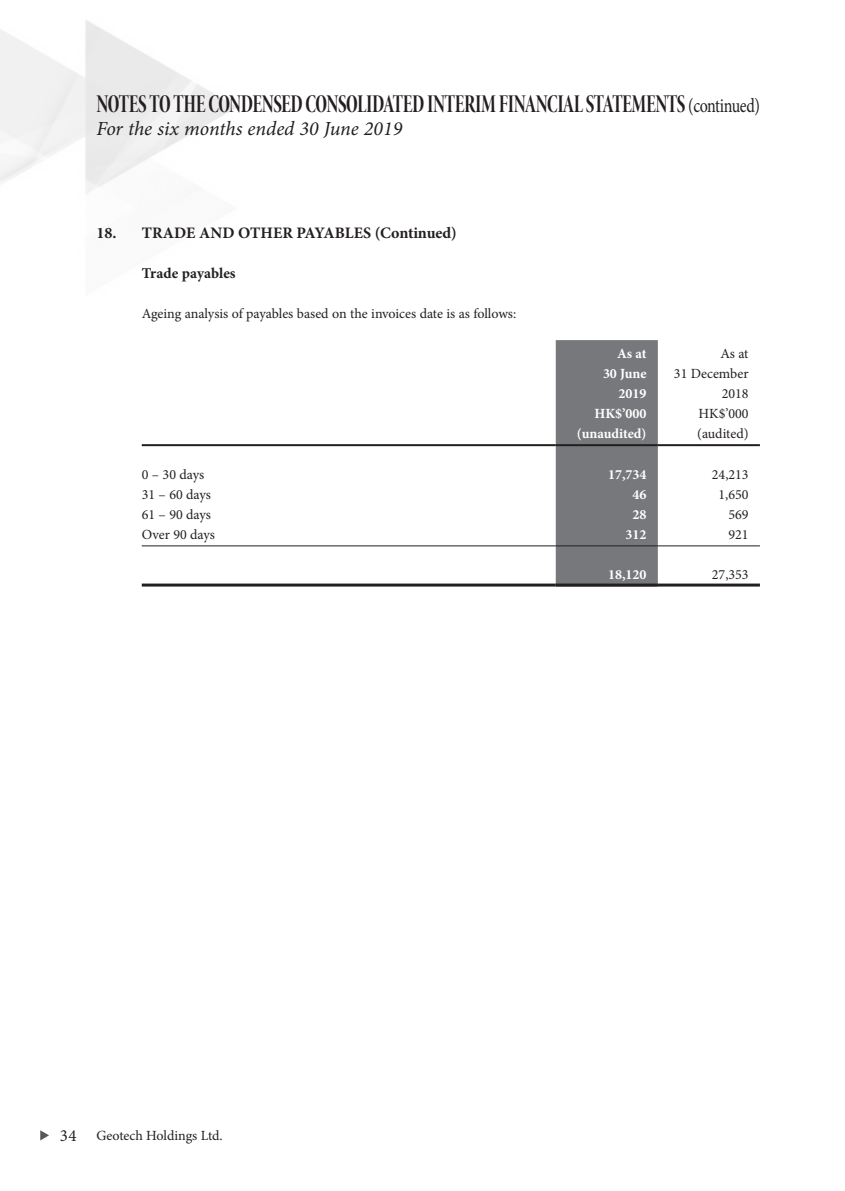
<style>
.page{position:relative;width:845px;height:1191px;background:#fff}
.page>*{position:absolute;margin:0;border:0;box-sizing:border-box;transform-origin:0 0}
.t1{font:26px "Minion Pro Bold Cn Disp";letter-spacing:-.02em;color:#231f20;scale:.8 1}
.t2{font:italic 20px "Minion Pro";letter-spacing:-.005em;color:#231f20}
.Heading_1{font:700 16px "Minion Pro";color:#231f20}
.Heading_2{font:700 15px "Minion Pro";color:#231f20}
.Body_Text{font:14px "Minion Pro";color:#231f20}
.Body_Text-2{font:700 14px "Minion Pro";letter-spacing:-.005em;color:#fff}
.s1{font-family:"Minion Pro";font-size:20px}
.s2{font-size:17px}
</style>
<div class="page">
<svg style="left:40px;top:1130px;width:9px;height:10px"></svg>
<div style="left:556px;top:340px;width:102px;height:243px;background:#76787b"></div>
<hr style="left:142px;top:444px;width:414px;height:2px;background:#231f20">
<hr style="left:556px;top:444px;width:102px;height:2px;background:#231f20">
<hr style="left:658px;top:444px;width:102px;height:2px;background:#231f20">
<hr style="left:142px;top:545px;width:414px;height:1px;background:#231f20">
<hr style="left:556px;top:545px;width:102px;height:1px;background:#231f20">
<hr style="left:658px;top:545px;width:102px;height:1px;background:#231f20">
<hr style="left:142px;top:583px;width:414px;height:3px;background:#231f20">
<hr style="left:556px;top:583px;width:102px;height:3px;background:#231f20">
<hr style="left:658px;top:583px;width:102px;height:3px;background:#231f20">
<h1 class="t1" style="left:96px;top:87px;width:831px">NOTES TO THE CONDENSED CONSOLIDATED INTERIM FINANCIAL STATEMENTS <span class="s1">(continued)</span></h1>
<h2 class="t2" style="left:96px;top:115px;width:307px">For the six months ended 30 June 2019</h2>
<p class="Heading_1" style="left:96px;top:222px;width:362px">18. TRADE AND OTHER PAYABLES (Continued)</p>
<p class="Heading_2" style="left:142px;top:263px;width:95px">Trade payables</p>
<p class="Body_Text" style="left:142px;top:304px;width:376px">Ageing analysis of payables based on the invoices date is as follows:</p>
<p class="Body_Text-2" style="left:617px;top:344px;width:31px">As at</p>
<p class="Body_Text-2" style="left:603px;top:364px;width:45px">30 June</p>
<p class="Body_Text-2" style="left:618px;top:384px;width:29px">2019</p>
<p class="Body_Text" style="left:720px;top:344px;width:30px">As at</p>
<p class="Body_Text" style="left:674px;top:364px;width:76px">31 December</p>
<p class="Body_Text" style="left:722px;top:384px;width:28px">2018</p>
<p class="Body_Text-2" style="left:594px;top:404px;width:53px">HK$’000</p>
<p class="Body_Text" style="left:698px;top:404px;width:51px">HK$’000</p>
<p class="Body_Text-2" style="left:577px;top:424px;width:71px">(unaudited)</p>
<p class="Body_Text" style="left:697px;top:424px;width:53px">(audited)</p>
<p class="Body_Text" style="left:142px;top:465px;width:64px">0 – 30 days</p>
<p class="Body_Text-2" style="left:608px;top:464px;width:40px">17,734</p>
<p class="Body_Text" style="left:712px;top:465px;width:38px">24,213</p>
<p class="Body_Text" style="left:142px;top:485px;width:71px">31 – 60 days</p>
<p class="Body_Text-2" style="left:632px;top:484px;width:15px">46</p>
<p class="Body_Text" style="left:718px;top:485px;width:31px">1,650</p>
<p class="Body_Text" style="left:142px;top:505px;width:71px">61 – 90 days</p>
<p class="Body_Text-2" style="left:632px;top:504px;width:15px">28</p>
<p class="Body_Text" style="left:728px;top:505px;width:22px">569</p>
<p class="Body_Text" style="left:142px;top:525px;width:75px">Over 90 days</p>
<p class="Body_Text-2" style="left:625px;top:524px;width:22px">312</p>
<p class="Body_Text" style="left:728px;top:525px;width:22px">921</p>
<p class="Body_Text-2" style="left:608px;top:564px;width:40px">18,120</p>
<p class="Body_Text" style="left:712px;top:565px;width:38px">27,353</p>
<p class="Body_Text" style="left:60px;top:1126px;width:164px"><span class="s2">34</span> Geotech Holdings Ltd.</p>
</div>
